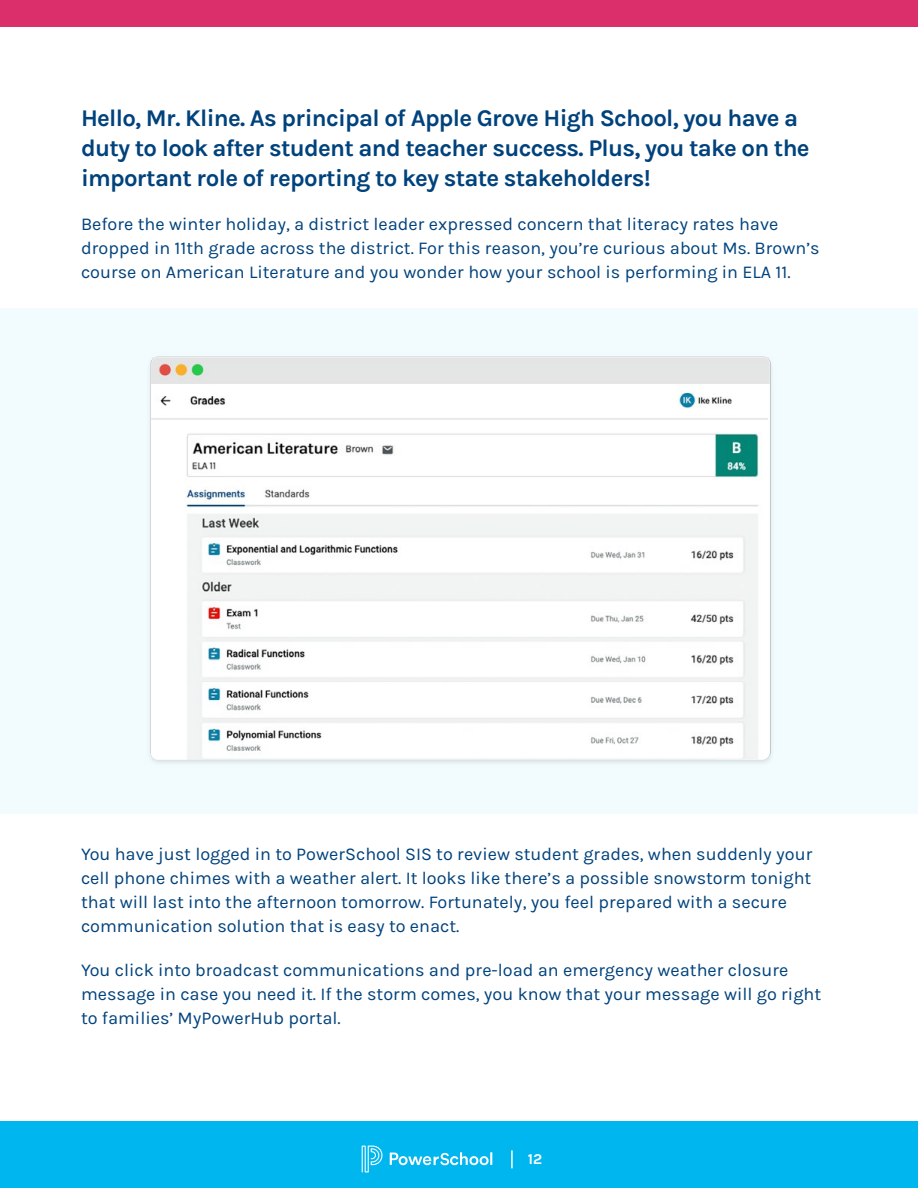
<style>
.page{position:relative;width:918px;height:1188px;background:#fff}
.page>*{position:absolute;margin:0;border:0;box-sizing:border-box;transform-origin:0 0}
.t1{font:700 24px/30px "Karla";letter-spacing:-.03em;color:#00427c}
.t2{font:18px/24px "Karla";color:#00427c}
.t3{font:700 15px "Karla";color:#fff}
</style>
<div class="page">
<div style="left:0;top:308px;width:918px;height:506px;background:#f2fbfe"></div>
<div style="left:0;top:0;width:918px;height:27px;background:#da2f6b"></div>
<img style="left:149px;top:356px;width:623px;height:407px">
<img style="left:151px;top:384px;width:617px;height:376px">
<div style="left:0;top:1121px;width:918px;height:67px;background:#00b6ef"></div>
<svg style="left:362px;top:1146px;width:21px;height:26px"></svg>
<svg style="left:390px;top:1152px;width:102px;height:13px"></svg>
<svg style="left:511px;top:1150px;width:2px;height:18px"></svg>
<h1 class="t1" style="left:81px;top:103px;width:730px">Hello, Mr. Kline. As principal of Apple Grove High School, you have a duty to look after student and teacher success. Plus, you take on the important role of reporting to key state stakeholders!</h1>
<p class="t2" style="left:81px;top:212px;width:740px">Before the winter holiday, a district leader expressed concern that literacy rates have dropped in 11th grade across the district. For this reason, you’re curious about Ms. Brown’s course on American Literature and you wonder how your school is performing in ELA 11.</p>
<p class="t2" style="left:81px;top:842px;width:733px">You have just logged in to PowerSchool SIS to review student grades, when suddenly your cell phone chimes with a weather alert. It looks like there’s a possible snowstorm tonight that will last into the afternoon tomorrow. Fortunately, you feel prepared with a secure communication solution that is easy to enact.</p>
<p class="t2" style="left:81px;top:959px;width:742px">You click into broadcast communications and pre-load an emergency weather closure message in case you need it. If the storm comes, you know that your message will go right to families’ MyPowerHub portal.</p>
<p class="t3" style="left:528px;top:1150px;width:16px">12</p>
</div>
